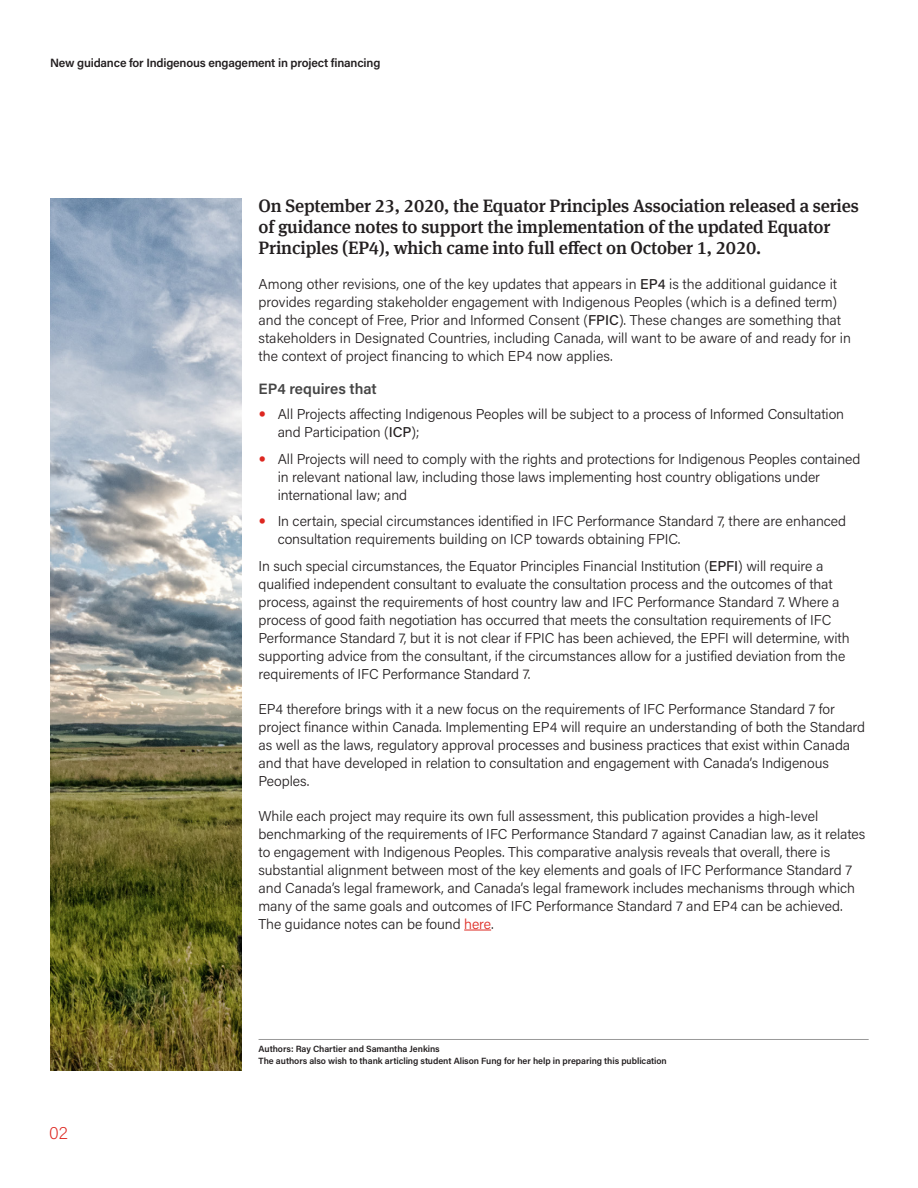
<style>
.page{position:relative;width:918px;height:1188px;background:#fff}
.page>*{position:absolute;margin:0;border:0;box-sizing:border-box;transform-origin:0 0}
.Intro_text{font:500 18px/21px "Meta Serif Offc Pro";letter-spacing:-.01em;color:#231f20}
.t1{font:200 18px "Acumin Pro";color:#dd2720}
.t2{font:600 15px "Acumin Pro";color:#454545}
.P_body{font:300 14.25px/18px "Acumin Pro";letter-spacing:-.005em;color:#231f20}
.t3{font:600 12px "Acumin Pro";letter-spacing:-.015em;color:#231f20}
.Footnotes{font:600 9px/12px "Acumin Pro";letter-spacing:-.005em;color:#231f20}
.s1{font-weight:500}
.s2{font-family:"Meta Serif Offc Pro";font-weight:400;font-size:15px;color:#dd2720}
.s3{color:#dd2720}
</style>
<div class="page">
<img style="left:50px;top:198px;width:192px;height:872px">
<svg style="left:464px;top:930px;width:27px;height:1px"></svg>
<hr style="left:259px;top:1039px;width:610px;height:1px;background:#999">
<h2 class="t3" style="left:50px;top:54px;width:332px">New guidance for Indigenous engagement in project financing</h2>
<p class="Intro_text" style="left:259px;top:194px;width:602px">On September 23, 2020, the Equator Principles Association released a series of guidance notes to support the implementation of the updated Equator<br>Principles (EP4), which came into full effect on October 1, 2020.</p>
<p class="P_body" style="left:259px;top:274px;width:594px">Among other revisions, one of the key updates that appears in <span class="s1">EP4</span> is the additional guidance it provides regarding stakeholder engagement with Indigenous Peoples (which is a defined term) and the concept of Free, Prior and Informed Consent (<span class="s1">FPIC</span>). These changes are something that stakeholders in Designated Countries, including Canada, will want to be aware of and ready for in the context of project financing to which EP4 now applies.</p>
<h3 class="t2" style="left:259px;top:379px;width:120px">EP4 requires that</h3>
<p class="P_body" style="left:278px;top:405px;width:568px;text-indent:-19px"><span class="s2">•</span> All Projects affecting Indigenous Peoples will be subject to a process of Informed Consultation and Participation (<span class="s1">ICP</span>);</p>
<p class="P_body" style="left:278px;top:449px;width:584px;text-indent:-19px"><span class="s2">•</span> All Projects will need to comply with the rights and protections for Indigenous Peoples contained in relevant national law, including those laws implementing host country obligations under international law; and</p>
<p class="P_body" style="left:278px;top:512px;width:570px;text-indent:-19px"><span class="s2">•</span> In certain, special circumstances identified in IFC Performance Standard 7, there are enhanced consultation requirements building on ICP towards obtaining FPIC.</p>
<p class="P_body" style="left:259px;top:556px;width:593px">In such special circumstances, the Equator Principles Financial Institution (<span class="s1">EPFI</span>) will require a qualified independent consultant to evaluate the consultation process and the outcomes of that process, against the requirements of host country law and IFC Performance Standard 7. Where a process of good faith negotiation has occurred that meets the consultation requirements of IFC Performance Standard 7, but it is not clear if FPIC has been achieved, the EPFI will determine, with supporting advice from the consultant, if the circumstances allow for a justified deviation from the requirements of IFC Performance Standard 7.</p>
<p class="P_body" style="left:259px;top:699px;width:608px">EP4 therefore brings with it a new focus on the requirements of IFC Performance Standard 7 for project finance within Canada. Implementing EP4 will require an understanding of both the Standard as well as the laws, regulatory approval processes and business practices that exist within Canada and that have developed in relation to consultation and engagement with Canada’s Indigenous Peoples.</p>
<p class="P_body" style="left:259px;top:806px;width:608px">While each project may require its own full assessment, this publication provides a high-level benchmarking of the requirements of IFC Performance Standard 7 against Canadian law, as it relates to engagement with Indigenous Peoples. This comparative analysis reveals that overall, there is substantial alignment between most of the key elements and goals of IFC Performance Standard 7 and Canada’s legal framework, and Canada’s legal framework includes mechanisms through which many of the same goals and outcomes of IFC Performance Standard 7 and EP4 can be achieved.<br>The guidance notes can be found <span class="s3">here</span>.</p>
<p class="t1" style="left:49px;top:1120px;width:20px">02</p>
<p class="Footnotes" style="left:259px;top:1043px;width:410px">Authors: Ray Chartier and Samantha Jenkins<br>The authors also wish to thank articling student Alison Fung for her help in preparing this publication</p>
</div>
